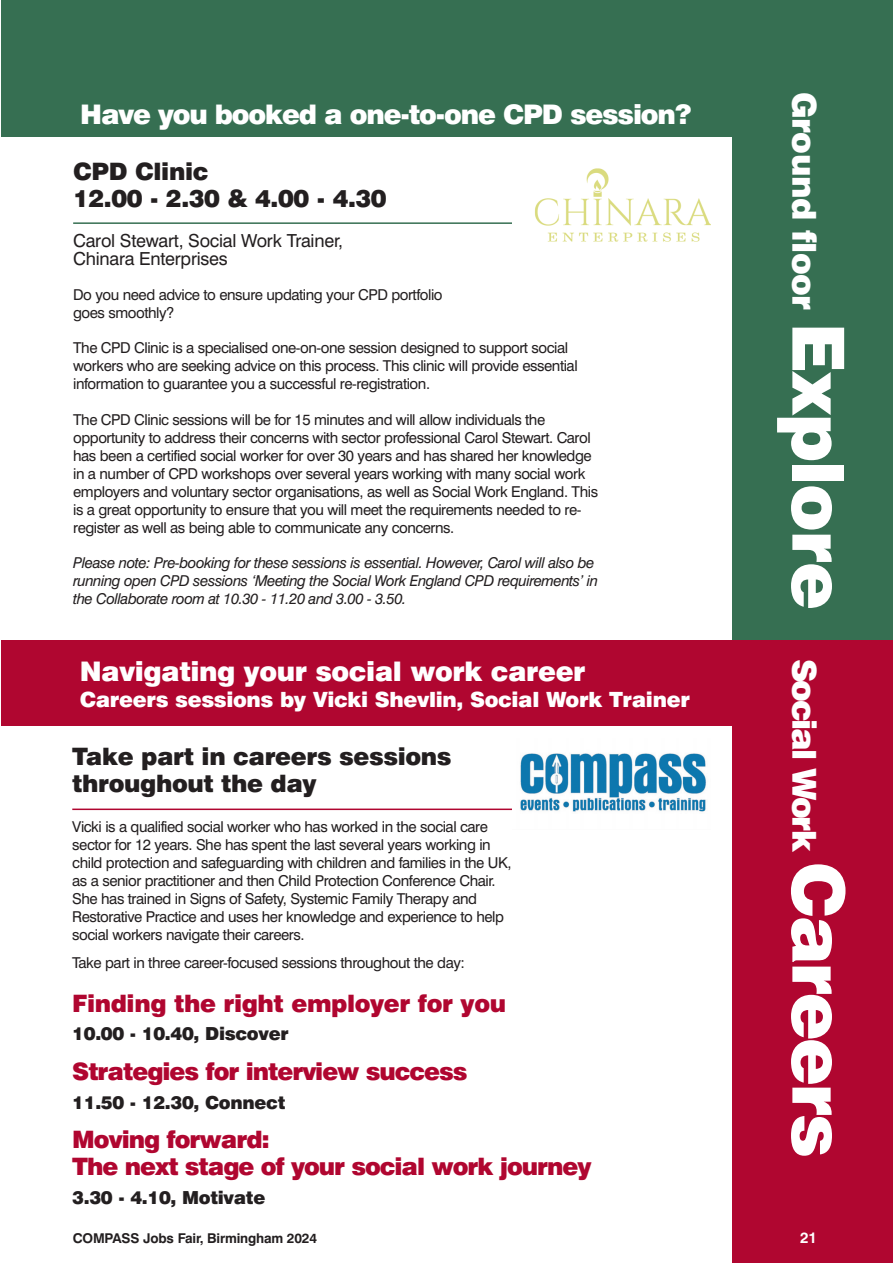
<style>
.page{position:relative;width:893px;height:1263px;background:#fff}
.page>*{position:absolute;margin:0;border:0;box-sizing:border-box;transform-origin:0 0}
.t1{font:900 33px "Swiss 721 BT";letter-spacing:-.015em;color:#fff}
.t2{font:900 33px "Swiss 721 BT";letter-spacing:-.06em;color:#fff}
.t3{font:900 27px "Swiss 721 BT";letter-spacing:-.045em;color:#fff}
.t4{font:900 27px "Swiss 721 BT";letter-spacing:-.015em;color:#fff}
.t5{font:900 24px/27px "Swiss 721 BT";letter-spacing:-.045em;color:#b00630}
.t6{font:900 24px/27px "Swiss 721 BT";letter-spacing:-.015em;color:#231f20}
.t7{font:900 24px "Swiss 721 BT";letter-spacing:-.015em;color:#b00630}
.t8{font:900 21px "Swiss 721 BT";letter-spacing:-.015em;color:#fff}
.t9{font:900 18px "Swiss 721 BT";letter-spacing:-.015em;color:#231f20}
.t10{font:18px/18px "Swiss 721 BT";letter-spacing:-.015em;color:#231f20}
.t11{font:15px/18px "Swiss 721 BT";letter-spacing:-.03em;color:#231f20}
.t12{font:italic 15px/18px "Swiss 721 BT";letter-spacing:-.03em;color:#231f20}
.t13{font:700 15px "Swiss 721 BT";color:#fff}
.t14{font:700 13.5px "Swiss 721 BT";letter-spacing:-.015em;color:#231f20}
.s1{font-size:72px}
</style>
<div class="page">
<div style="left:0;top:640px;width:821px;height:86px;background:#b00630"></div>
<div style="left:0;top:0;width:821px;height:136px;background:#366f52"></div>
<hr style="left:72px;top:808px;width:440px;height:2px;background:#b00630">
<hr style="left:73px;top:222px;width:439px;height:2px;background:#366f52">
<div style="left:732px;top:0;width:161px;height:640px;background:#366f52"></div>
<hr style="left:0;top:0;width:1px;height:1263px;background:#fff">
<div style="left:732px;top:641px;width:161px;height:622px;background:#b00630"></div>
<img style="left:535px;top:168px;width:176px;height:74px">
<img style="left:520px;top:753px;width:186px;height:59px">
<p class="t3" style="left:80px;top:104px;width:613px">Have you booked a one-to-one CPD session?</p>
<p class="t1" style="left:816px;top:91px;width:520px;rotate:90deg">Ground floor <span class="s1">Explore</span></p>
<p class="t6" style="left:73px;top:161px;width:315px">CPD Clinic<br>12.00 - 2.30 &amp; 4.00 - 4.30</p>
<p class="t10" style="left:73px;top:233px;width:271px">Carol Stewart, Social Work Trainer,<br>Chinara Enterprises</p>
<p class="t11" style="left:73px;top:287px;width:371px">Do you need advice to ensure updating your CPD portfolio goes smoothly?</p>
<p class="t11" style="left:73px;top:340px;width:506px">The CPD Clinic is a specialised one-on-one session designed to support social workers who are seeking advice on this process. This clinic will provide essential information to guarantee you a successful re-registration.</p>
<p class="t11" style="left:73px;top:412px;width:526px">The CPD Clinic sessions will be for 15 minutes and will allow individuals the opportunity to address their concerns with sector professional Carol Stewart. Carol has been a certified social worker for over 30 years and has shared her knowledge in a number of CPD workshops over several years working with many social work employers and voluntary sector organisations, as well as Social Work England. This is a great opportunity to ensure that you will meet the requirements needed to re&shy;register as well as being able to communicate any concerns.</p>
<p class="t12" style="left:73px;top:555px;width:527px">Please note: Pre-booking for these sessions is essential. However, Carol will also be running open CPD sessions ‘Meeting the Social Work England CPD requirements’ in the Collaborate room at 10.30 - 11.20 and 3.00 - 3.50.</p>
<p class="t4" style="left:80px;top:661px;width:507px">Navigating your social work career</p>
<p class="t8" style="left:80px;top:692px;width:612px">Careers sessions by Vicki Shevlin, Social Work Trainer</p>
<p class="t6" style="left:72px;top:746px;width:381px">Take part in careers sessions throughout the day</p>
<p class="t11" style="left:72px;top:819px;width:441px">Vicki is a qualified social worker who has worked in the social care sector for 12 years. She has spent the last several years working in child protection and safeguarding with children and families in the UK, as a senior practitioner and then Child Protection Conference Chair.<br>She has trained in Signs of Safety, Systemic Family Therapy and Restorative Practice and uses her knowledge and experience to help social workers navigate their careers.</p>
<p class="t11" style="left:72px;top:955px;width:394px">Take part in three career-focused sessions throughout the day:</p>
<p class="t7" style="left:72px;top:995px;width:435px">Finding the right employer for you</p>
<p class="t9" style="left:72px;top:1027px;width:218px">10.00 - 10.40, Discover</p>
<p class="t5" style="left:72px;top:1060px;width:397px">Strategies for interview success</p>
<p class="t9" style="left:72px;top:1096px;width:215px">11.50 - 12.30, Connect</p>
<p class="t5" style="left:72px;top:1129px;width:521px">Moving forward:<br>The next stage of your social work journey</p>
<p class="t9" style="left:72px;top:1191px;width:195px">3.30 - 4.10, Motivate</p>
<p class="t2" style="left:816px;top:659px;width:500px;rotate:90deg">Social Work <span class="s1">Careers</span></p>
<p class="t14" style="left:73px;top:1233px;width:246px">COMPASS Jobs Fair, Birmingham 2024</p>
<p class="t13" style="left:800px;top:1232px;width:18px">21</p>
</div>
